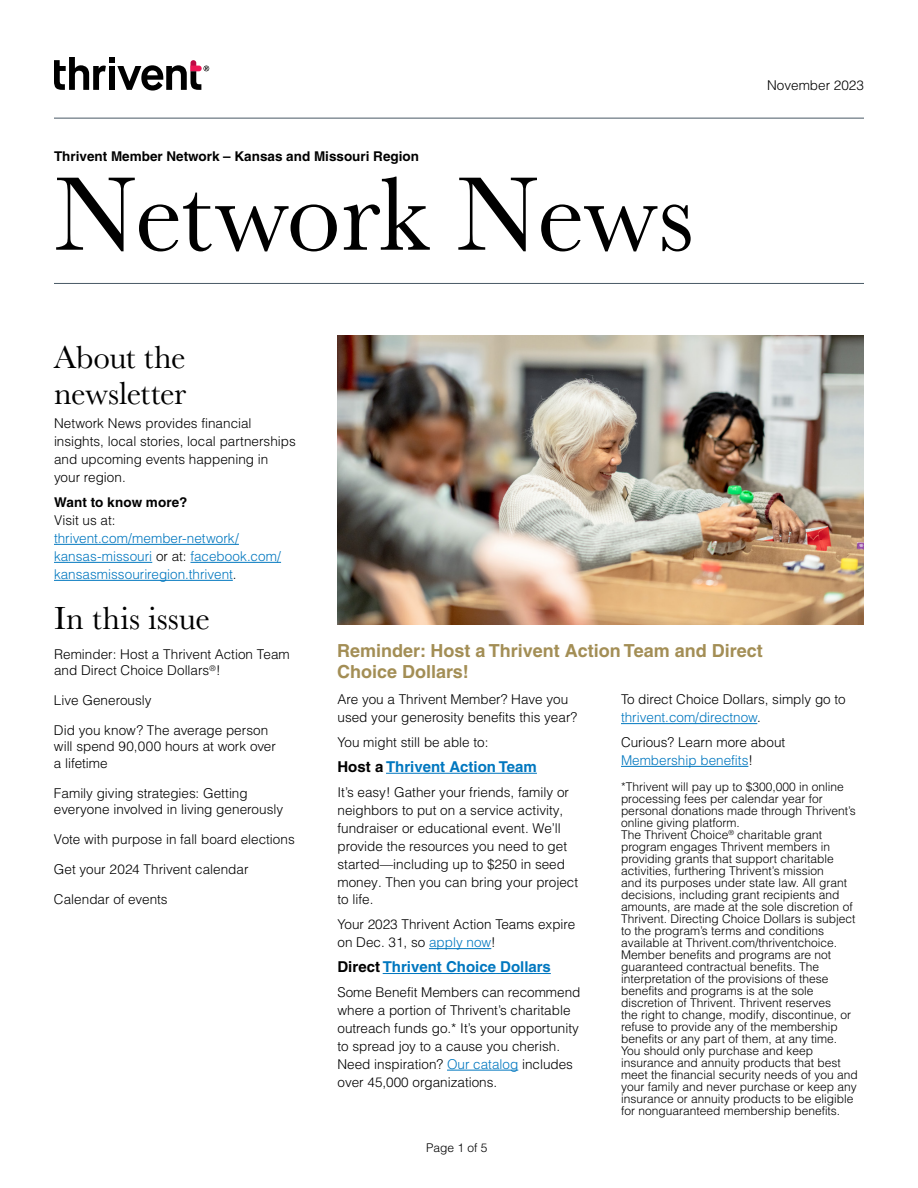
<style>
.page{position:relative;width:918px;height:1188px;background:#fff}
.page>*{position:absolute;margin:0;border:0;box-sizing:border-box;transform-origin:0 0}
.t1{font:108px "Baskerville URW";letter-spacing:-.01em;color:#000}
.t2{font:33px/36px "Baskerville URW";color:#000}
.t3{font:700 18px/21px "Helvetica LT Pro";color:#a38e55}
.t4{font:700 15px "Helvetica LT Pro";color:#0077bf}
.t5{font:300 13.5px/18px "Helvetica LT Pro";color:#000}
.t6{font:300 13.5px/18px "Helvetica LT Pro";color:#0077bf}
.t7{font:700 13.5px "Helvetica LT Pro";color:#000}
.t8{font:300 12px/12px "Helvetica LT Pro";color:#000}
.s1{color:#000}
.s2{color:#0077bf}
</style>
<div class="page">
<svg style="left:54px;top:57px;width:155px;height:34px"></svg>
<hr style="left:386px;top:773px;width:151px;height:1px;background:#0077bf">
<hr style="left:429px;top:948px;width:62px;height:1px;background:#0077bf">
<hr style="left:383px;top:973px;width:168px;height:1px;background:#0077bf">
<hr style="left:447px;top:1070px;width:71px;height:1px;background:#0077bf">
<hr style="left:621px;top:723px;width:136px;height:1px;background:#0077bf">
<hr style="left:621px;top:766px;width:127px;height:1px;background:#0077bf">
<hr style="left:54px;top:118px;width:810px;height:1px;background:#485865">
<hr style="left:54px;top:283px;width:810px;height:1px;background:#485865">
<hr style="left:54px;top:544px;width:185px;height:1px;background:#0077bf">
<hr style="left:54px;top:562px;width:98px;height:1px;background:#0077bf">
<hr style="left:190px;top:562px;width:91px;height:1px;background:#0077bf">
<hr style="left:54px;top:580px;width:179px;height:1px;background:#0077bf">
<img style="left:338px;top:336px;width:526px;height:288px">
<p class="t7" style="left:54px;top:148px;width:367px">Thrivent Member Network – Kansas and Missouri Region</p>
<h1 class="t1" style="left:54px;top:141px;width:642px">Network News</h1>
<p class="t5" style="left:767px;top:76px;width:98px">November 2023</p>
<h2 class="t2" style="left:54px;top:338px;width:134px">About the newsletter</h2>
<p class="t5" style="left:54px;top:414px;width:243px">Network News provides financial insights, local stories, local partnerships and upcoming events happening in your region.</p>
<p class="t7" style="left:54px;top:494px;width:135px">Want to know more?</p>
<p class="t5" style="left:54px;top:511px;width:63px">Visit us at:</p>
<p class="t6" style="left:54px;top:529px;width:229px">thrivent.com/member-network/ kansas-missouri <span class="s1">or at:</span> facebook.com/ kansasmissouriregion.thrivent<span class="s1">.</span></p>
<h2 class="t2" style="left:54px;top:599px;width:158px">In this issue</h2>
<p class="t5" style="left:54px;top:645px;width:237px;line-height:16.5px">Reminder: Host a Thrivent Action Team and Direct Choice Dollars<sup>®</sup>!</p>
<p class="t5" style="left:54px;top:691px;width:99px">Live Generously</p>
<p class="t5" style="left:54px;top:722px;width:224px;line-height:16.5px">Did you know? The average person will spend 90,000 hours at work over a lifetime</p>
<p class="t5" style="left:54px;top:785px;width:231px;line-height:16.5px">Family giving strategies: Getting everyone involved in living generously</p>
<p class="t5" style="left:54px;top:831px;width:242px">Vote with purpose in fall board elections</p>
<p class="t5" style="left:54px;top:861px;width:196px">Get your 2024 Thrivent calendar</p>
<p class="t5" style="left:54px;top:891px;width:115px">Calendar of events</p>
<h3 class="t3" style="left:337px;top:640px;width:427px">Reminder: Host a Thrivent Action Team and Direct<br>Choice Dollars!</h3>
<p class="t5" style="left:338px;top:690px;width:241px">Are you a Thrivent Member? Have you used your generosity benefits this year?</p>
<p class="t5" style="left:338px;top:733px;width:153px">You might still be able to:</p>
<p class="t4" style="left:338px;top:757px;width:201px"><span class="s1">Host a</span> Thrivent Action Team</p>
<p class="t5" style="left:338px;top:783px;width:242px">It’s easy! Gather your friends, family or neighbors to put on a service activity, fundraiser or educational event. We’ll provide the resources you need to get started—including up to $250 in seed money. Then you can bring your project to life.</p>
<p class="t5" style="left:338px;top:915px;width:239px">Your 2023 Thrivent Action Teams expire on Dec. 31, so <span class="s2">apply now</span>!</p>
<p class="t4" style="left:338px;top:958px;width:215px"><span class="s1">Direct</span> Thrivent Choice Dollars</p>
<p class="t5" style="left:338px;top:983px;width:244px">Some Benefit Members can recommend where a portion of Thrivent’s charitable outreach funds go.* It’s your opportunity to spread joy to a cause you cherish.<br>Need inspiration? <span class="s2">Our catalog</span> includes over 45,000 organizations.</p>
<p class="t8" style="left:426px;top:1141px;width:63px">Page 1 of 5</p>
<p class="t5" style="left:621px;top:690px;width:226px">To direct Choice Dollars, simply go to <span class="s2">thrivent.com/directnow</span>.</p>
<p class="t5" style="left:621px;top:733px;width:166px">Curious? Learn more about<br><span class="s2">Membership benefits</span>!</p>
<p class="t8" style="left:621px;top:780px;width:238px">*Thrivent will pay up to $300,000 in online processing fees per calendar year for personal donations made through Thrivent’s online giving platform.<br>The Thrivent Choice<sup>®</sup> charitable grant program engages Thrivent members in providing grants that support charitable activities, furthering Thrivent’s mission<br>and its purposes under state law. All grant decisions, including grant recipients and amounts, are made at the sole discretion of Thrivent. Directing Choice Dollars is subject to the program’s terms and conditions available at Thrivent.com/thriventchoice.<br>Member benefits and programs are not guaranteed contractual benefits. The interpretation of the provisions of these benefits and programs is at the sole discretion of Thrivent. Thrivent reserves<br>the right to change, modify, discontinue, or refuse to provide any of the membership benefits or any part of them, at any time.<br>You should only purchase and keep insurance and annuity products that best meet the financial security needs of you and your family and never purchase or keep any insurance or annuity products to be eligible for nonguaranteed membership benefits.</p>
</div>
